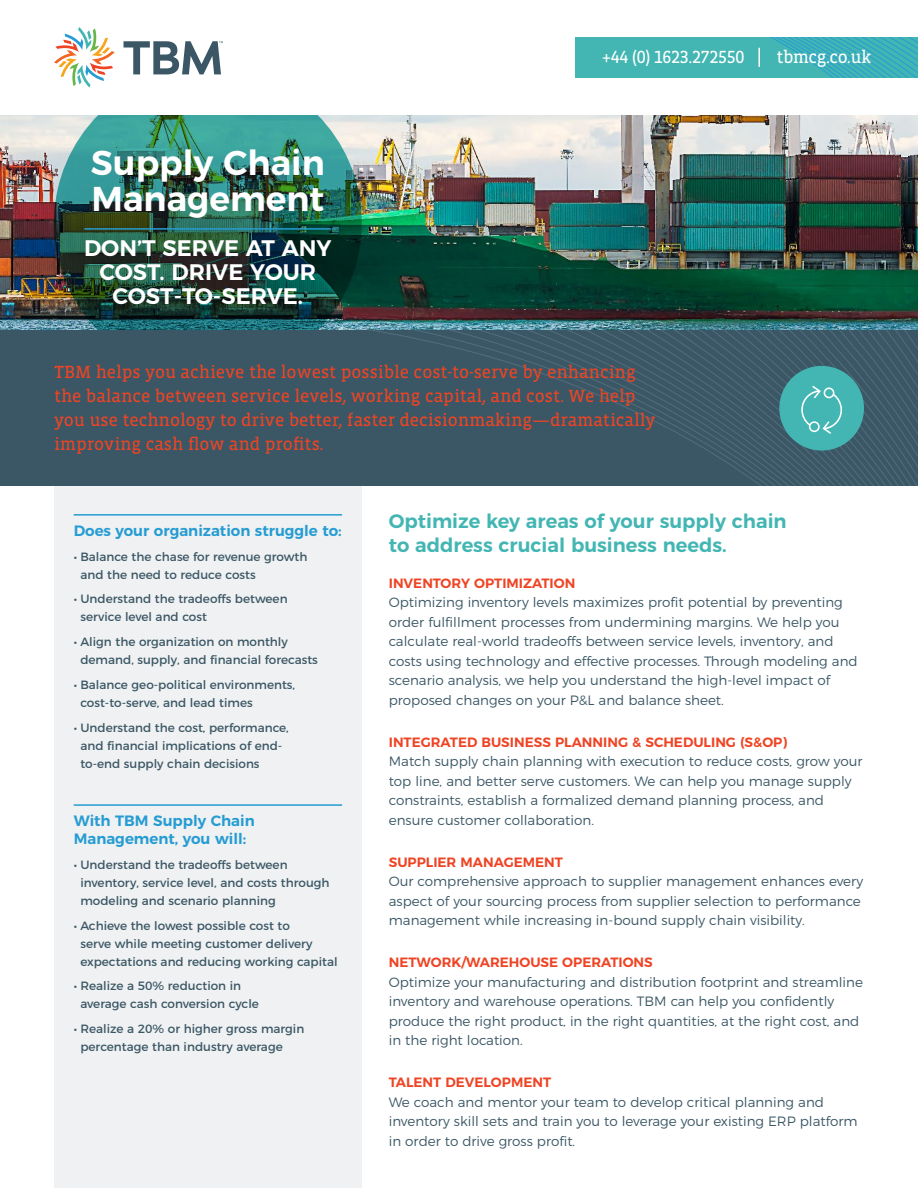
<style>
.page{position:relative;width:918px;height:1188px;background:#fff}
.page>*{position:absolute;margin:0;border:0;box-sizing:border-box;transform-origin:0 0}
.t1{font:600 34.5px/36px "Montserrat";color:#fff}
.t2{font:600 22.5px/24px "Montserrat";color:#fff;text-align:center}
.t3{font:600 19.5px/24px "Montserrat";color:#43b6b3}
.t4{font:18px/24px "Vista Slab OT";color:#ef4424}
.t5{font:18px "Vista Slab OT";letter-spacing:-.02em;color:#fff}
.t6{font:600 15px/18px "Montserrat";color:#269cd3}
.t7{font:300 13.5px/19.5px "Montserrat";color:#3b5765}
.t8{font:600 13.5px "Montserrat";color:#ef4424}
.t9{font:12px/18px "Montserrat";color:#3b5765}
</style>
<div class="page">
<div style="left:54px;top:486px;width:308px;height:702px;background:#eff1f2"></div>
<img style="left:0;top:115px;width:918px;height:215px">
<img style="left:54px;top:69px;width:308px;height:308px;border-radius:50%">
<hr style="left:74px;top:514px;width:268px;height:2px;background:#269cd3">
<hr style="left:74px;top:804px;width:268px;height:2px;background:#269cd3">
<div style="left:0;top:0;width:918px;height:115px;background:#fff"></div>
<div style="left:0;top:330px;width:918px;height:156px;background:#3b5765"></div>
<svg style="left:371px;top:330px;width:547px;height:156px"></svg>
<svg style="left:576px;top:37px;width:342px;height:41px;background:#41b3b5"></svg>
<div style="left:779px;top:366px;width:85px;height:85px;background:#43b6b3;border-radius:50%"></div>
<hr style="left:84px;top:228px;width:248px;height:2px;background:#269cd3">
<svg style="left:801px;top:386px;width:41px;height:48px"></svg>
<svg style="left:54px;top:27px;width:61px;height:61px"></svg>
<svg style="left:124px;top:41px;width:99px;height:33px"></svg>
<h1 class="t1" style="left:91px;top:142px;width:235px">Supply Chain<br>Management</h1>
<h2 class="t2" style="left:84px;top:234px;width:249px">DON’T SERVE AT ANY<br>COST. DRIVE YOUR<br>COST-TO-SERVE.</h2>
<h3 class="t5" style="left:602px;top:48px;width:144px">+44 (0) 1623.272550</h3>
<h3 class="t5" style="left:776px;top:48px;width:97px">tbmcg.co.uk</h3>
<p class="t4" style="left:54px;top:360px;width:603px">TBM helps you achieve the lowest possible cost-to-serve by enhancing the balance between service levels, working capital, and cost. We help you use technology to drive better, faster decisionmaking—dramatically improving cash flow and profits.</p>
<p class="t6" style="left:74px;top:520px;width:270px">Does your organization struggle to:</p>
<p class="t9" style="left:80px;top:546px;width:229px;text-indent:-7px">• Balance the chase for revenue growth and the need to reduce costs</p>
<p class="t9" style="left:80px;top:589px;width:209px;text-indent:-7px">• Understand the tradeoffs between service level and cost</p>
<p class="t9" style="left:80px;top:632px;width:239px;text-indent:-7px">• Align the organization on monthly demand, supply, and financial forecasts</p>
<p class="t9" style="left:80px;top:675px;width:216px;text-indent:-7px">• Balance geo-political environments, cost-to-serve, and lead times</p>
<p class="t9" style="left:80px;top:717px;width:210px;text-indent:-7px">• Understand the cost, performance, and financial implications of end&shy;to-end supply chain decisions</p>
<p class="t6" style="left:74px;top:811px;width:183px">With TBM Supply Chain<br>Management, you will:</p>
<p class="t9" style="left:80px;top:855px;width:251px;text-indent:-7px">• Understand the tradeoffs between inventory, service level, and costs through modeling and scenario planning</p>
<p class="t9" style="left:80px;top:915px;width:259px;text-indent:-7px">• Achieve the lowest possible cost to<br>serve while meeting customer delivery expectations and reducing working capital</p>
<p class="t9" style="left:80px;top:976px;width:180px;text-indent:-7px">• Realize a 50% reduction in average cash conversion cycle</p>
<p class="t9" style="left:80px;top:1019px;width:225px;text-indent:-7px">• Realize a 20% or higher gross margin percentage than industry average</p>
<h3 class="t3" style="left:389px;top:508px;width:399px">Optimize key areas of your supply chain to address crucial business needs.</h3>
<p class="t8" style="left:389px;top:572px;width:188px">INVENTORY OPTIMIZATION</p>
<p class="t7" style="left:389px;top:592px;width:470px">Optimizing inventory levels maximizes profit potential by preventing order fulfillment processes from undermining margins. We help you calculate real-world tradeoffs between service levels, inventory, and costs using technology and effective processes. Through modeling and scenario analysis, we help you understand the high-level impact of proposed changes on your P&amp;L and balance sheet.</p>
<p class="t8" style="left:389px;top:731px;width:400px">INTEGRATED BUSINESS PLANNING &amp; SCHEDULING (S&amp;OP)</p>
<p class="t7" style="left:389px;top:750px;width:475px">Match supply chain planning with execution to reduce costs, grow your top line, and better serve customers. We can help you manage supply constraints, establish a formalized demand planning process, and ensure customer collaboration.</p>
<p class="t8" style="left:389px;top:851px;width:176px">SUPPLIER MANAGEMENT</p>
<p class="t7" style="left:389px;top:870px;width:476px">Our comprehensive approach to supplier management enhances every aspect of your sourcing process from supplier selection to performance management while increasing in-bound supply chain visibility.</p>
<p class="t8" style="left:389px;top:951px;width:266px">NETWORK/WAREHOUSE OPERATIONS</p>
<p class="t7" style="left:389px;top:971px;width:476px">Optimize your manufacturing and distribution footprint and streamline inventory and warehouse operations. TBM can help you confidently produce the right product, in the right quantities, at the right cost, and in the right location.</p>
<p class="t8" style="left:389px;top:1071px;width:164px">TALENT DEVELOPMENT</p>
<p class="t7" style="left:389px;top:1091px;width:470px">We coach and mentor your team to develop critical planning and inventory skill sets and train you to leverage your existing ERP platform in order to drive gross profit.</p>
</div>
